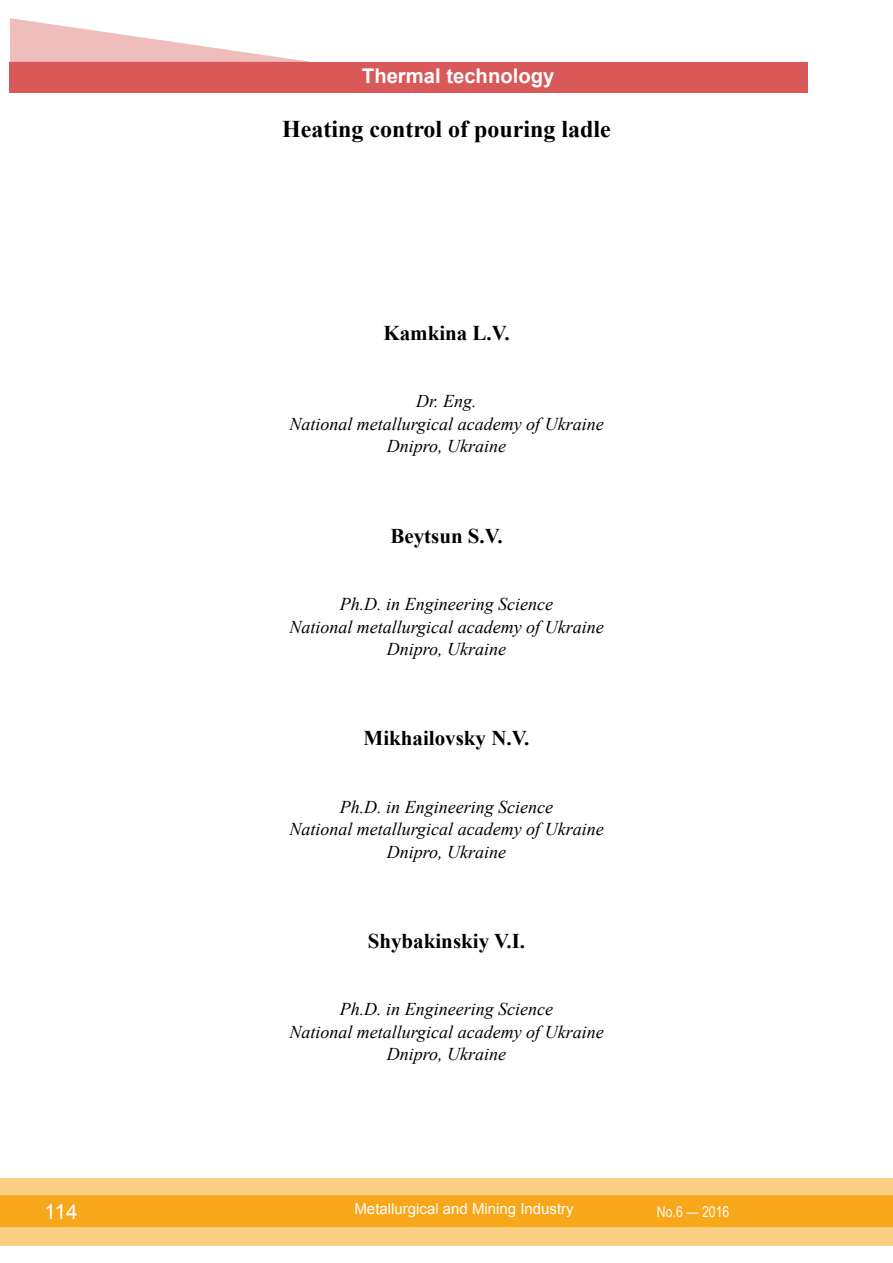
<style>
.page{position:relative;width:893px;height:1263px;background:#fff}
.page>*{position:absolute;margin:0;border:0;box-sizing:border-box;transform-origin:0 0}
.t1{font:700 24px "Times New Roman";color:#000}
.t2{font:700 21px "Times New Roman";color:#000}
.t3{font:21px "Arial";color:#fff}
.t4{font:700 20.25px "Arial";color:#fff}
.t5{font:italic 18px/22.5px "Times New Roman";color:#000;text-align:center}
.t6{font:15px "Arial";color:#fff}
.t7{font:15px "Arial Narrow";color:#fff}
</style>
<div class="page">
<div style="left:0;top:1178px;width:893px;height:68px;background:#facf83"></div>
<div style="left:0;top:1195px;width:893px;height:32px;background:#f7a719;border:2px solid #f7a719"></div>
<div style="left:10px;top:62px;width:798px;height:30px;background:#d95959"></div>
<svg style="left:10px;top:18px;width:300px;height:44px"></svg>
<p class="t4" style="left:362px;top:62px;width:194px">Thermal technology</p>
<h1 class="t1" style="left:282px;top:113px;width:330px">Heating control of pouring ladle</h1>
<p class="t2" style="left:383px;top:318px;width:128px">Kamkina L.V.</p>
<p class="t5" style="left:289px;top:390px;width:316px">Dr. Eng.<br>National metallurgical academy of Ukraine<br>Dnipro, Ukraine</p>
<p class="t2" style="left:390px;top:521px;width:114px">Beytsun S.V.</p>
<p class="t5" style="left:289px;top:592px;width:316px">Ph.D. in Engineering Science<br>National metallurgical academy of Ukraine<br>Dnipro, Ukraine</p>
<p class="t2" style="left:364px;top:723px;width:167px">Mikhailovsky N.V.</p>
<p class="t5" style="left:289px;top:795px;width:316px">Ph.D. in Engineering Science<br>National metallurgical academy of Ukraine<br>Dnipro, Ukraine</p>
<p class="t2" style="left:368px;top:926px;width:159px">Shybakinskiy V.I.</p>
<p class="t5" style="left:289px;top:997px;width:316px">Ph.D. in Engineering Science<br>National metallurgical academy of Ukraine<br>Dnipro, Ukraine</p>
<p class="t3" style="left:44px;top:1197px;width:35px">114</p>
<p class="t6" style="left:354px;top:1199px;width:221px">Metallurgical and Mining Industry</p>
<p class="t7" style="left:657px;top:1201px;width:74px">No.6 — 2016</p>
</div>
